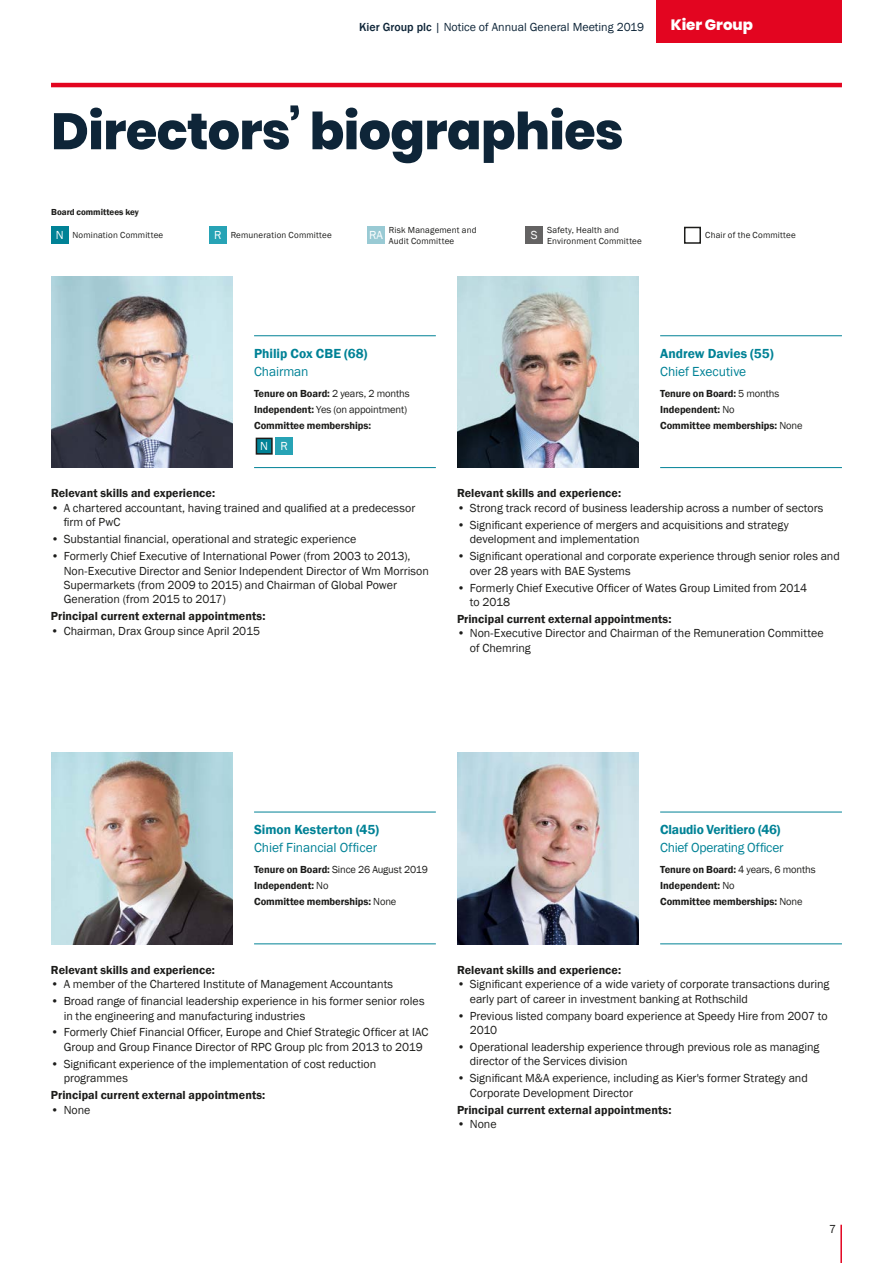
<style>
.page{position:relative;width:893px;height:1263px;background:#fff}
.page>*{position:absolute;margin:0;border:0;box-sizing:border-box;transform-origin:0 0}
.t1{font:800 51px "Poppins";letter-spacing:-.015em;color:#0e2538}
.t2{font:800 15px "Poppins";color:#fff}
.t3{font:600 13.5px "Franklin Gothic";color:#008296}
.t4{font:13.5px "Franklin Gothic";letter-spacing:-.005em;color:#008296}
.t5{font:12px/14.4px "Franklin Gothic";color:#1d1d1b}
.t6{font:600 12px "Franklin Gothic";letter-spacing:.005em;color:#1d1d1b}
.t7{font:12px "Franklin Gothic";color:#0e2538}
.t8{font:12px "Franklin Gothic";color:#fff}
.t9{font:600 10.5px/16px "Franklin Gothic";letter-spacing:-.005em;color:#1d1d1b}
.t10{font:9px/10.8px "Franklin Gothic";letter-spacing:.015em;color:#1d1d1b}
.t11{font:600 9px "Franklin Gothic";color:#1d1d1b}
.s1{font-weight:500}
.s2{font-size:12px;color:#fff}
.s3{font-weight:400}
</style>
<div class="page">
<hr style="left:840px;top:1225px;width:2px;height:38px;background:#e30520">
<div style="left:656px;top:0;width:186px;height:43px;background:#e30520"></div>
<hr style="left:51px;top:83px;width:791px;height:4px;background:#e30520">
<div style="left:256px;top:438px;width:16px;height:16px;background:#008296"></div>
<div style="left:256px;top:438px;width:17px;height:17px;border:2px solid #1d1d1b"></div>
<div style="left:275px;top:438px;width:18px;height:17px;background:#27a3b5"></div>
<img style="left:457px;top:276px;width:182px;height:192px">
<img style="left:51px;top:753px;width:182px;height:191px">
<img style="left:51px;top:276px;width:182px;height:191px">
<img style="left:457px;top:753px;width:182px;height:191px">
<hr style="left:254px;top:467px;width:182px;height:1px;background:#008296">
<hr style="left:254px;top:943px;width:182px;height:1px;background:#008296">
<hr style="left:660px;top:467px;width:182px;height:1px;background:#008296">
<hr style="left:660px;top:943px;width:182px;height:1px;background:#008296">
<hr style="left:254px;top:335px;width:182px;height:1px;background:#008296">
<hr style="left:254px;top:812px;width:182px;height:1px;background:#008296">
<hr style="left:660px;top:335px;width:182px;height:1px;background:#008296">
<hr style="left:660px;top:812px;width:182px;height:1px;background:#008296">
<div style="left:51px;top:227px;width:17px;height:17px;background:#008296"></div>
<div style="left:209px;top:227px;width:17px;height:17px;background:#27a3b5"></div>
<div style="left:368px;top:227px;width:17px;height:17px;background:#99cad4"></div>
<div style="left:526px;top:227px;width:17px;height:17px;background:#646363"></div>
<div style="left:684px;top:227px;width:17px;height:17px;border:2px solid #1d1d1b"></div>
<p class="t7" style="left:359px;top:19px;width:286px"><span class="s1">Kier Group plc</span> | Notice of Annual General Meeting 2019</p>
<p class="t2" style="left:671px;top:16px;width:84px">Kier Group</p>
<h1 class="t1" style="left:51px;top:102px;width:574px">Directors’ biographies</h1>
<p class="t11" style="left:51px;top:207px;width:89px">Board committees key</p>
<p class="t10" style="left:56px;top:230px;width:109px"><span class="s2">N</span> Nomination Committee</p>
<p class="t10" style="left:214px;top:230px;width:119px"><span class="s2">R</span> Remuneration Committee</p>
<p class="t8" style="left:369px;top:228px;width:15px">RA</p>
<p class="t10" style="left:389px;top:225px;width:89px">Risk Management and<br>Audit Committee</p>
<p class="t8" style="left:531px;top:228px;width:8px">S</p>
<p class="t10" style="left:547px;top:225px;width:96px">Safety, Health and<br>Environment Committee</p>
<p class="t10" style="left:705px;top:230px;width:92px">Chair of the Committee</p>
<p class="t3" style="left:254px;top:345px;width:115px">Philip Cox CBE (68)</p>
<p class="t4" style="left:254px;top:363px;width:56px">Chairman</p>
<p class="t9" style="left:254px;top:385px;width:157px">Tenure on Board: <span class="s3">2 years, 2 months<br></span>Independent: <span class="s3">Yes (on appointment)<br></span>Committee memberships:</p>
<p class="t8" style="left:260px;top:438px;width:29px">N R</p>
<p class="t6" style="left:51px;top:486px;width:166px">Relevant skills and experience:</p>
<p class="t5" style="left:64px;top:501px;width:353px;text-indent:-13px">• A chartered accountant, having trained and qualified at a predecessor firm of PwC</p>
<p class="t5" style="left:51px;top:532px;width:307px">• Substantial financial, operational and strategic experience</p>
<p class="t5" style="left:64px;top:549px;width:367px;text-indent:-13px">• Formerly Chief Executive of International Power (from 2003 to 2013), Non-Executive Director and Senior Independent Director of Wm Morrison Supermarkets (from 2009 to 2015) and Chairman of Global Power Generation (from 2015 to 2017)</p>
<p class="t6" style="left:51px;top:609px;width:216px">Principal current external appointments:</p>
<p class="t5" style="left:51px;top:624px;width:211px">• Chairman, Drax Group since April 2015</p>
<p class="t3" style="left:660px;top:345px;width:115px">Andrew Davies (55)</p>
<p class="t4" style="left:660px;top:363px;width:88px">Chief Executive</p>
<p class="t9" style="left:660px;top:385px;width:144px">Tenure on Board: <span class="s3">5 months<br></span>Independent: <span class="s3">No<br></span>Committee memberships: <span class="s3">None</span></p>
<p class="t6" style="left:457px;top:486px;width:166px">Relevant skills and experience:</p>
<p class="t5" style="left:457px;top:501px;width:368px">• Strong track record of business leadership across a number of sectors</p>
<p class="t5" style="left:470px;top:518px;width:320px;text-indent:-13px">• Significant experience of mergers and acquisitions and strategy development and implementation</p>
<p class="t5" style="left:470px;top:549px;width:372px;text-indent:-13px">• Significant operational and corporate experience through senior roles and over 28 years with BAE Systems</p>
<p class="t5" style="left:470px;top:581px;width:339px;text-indent:-13px">• Formerly Chief Executive Officer of Wates Group Limited from 2014 to 2018</p>
<p class="t6" style="left:457px;top:611px;width:216px">Principal current external appointments:</p>
<p class="t5" style="left:470px;top:626px;width:355px;text-indent:-13px">• Non-Executive Director and Chairman of the Remuneration Committee of Chemring</p>
<p class="t3" style="left:254px;top:821px;width:127px">Simon Kesterton (45)</p>
<p class="t4" style="left:254px;top:839px;width:125px">Chief Financial Officer</p>
<p class="t9" style="left:254px;top:862px;width:175px">Tenure on Board: <span class="s3">Since 26 August 2019<br></span>Independent: <span class="s3">No<br></span>Committee memberships: <span class="s3">None</span></p>
<p class="t6" style="left:51px;top:962px;width:166px">Relevant skills and experience:</p>
<p class="t5" style="left:51px;top:977px;width:344px">• A member of the Chartered Institute of Management Accountants</p>
<p class="t5" style="left:64px;top:994px;width:362px;text-indent:-13px">• Broad range of financial leadership experience in his former senior roles in the engineering and manufacturing industries</p>
<p class="t5" style="left:51px;top:1025px;width:379px;text-align:center">• Formerly Chief Financial Officer, Europe and Chief Strategic Officer at IAC<br>Group and Group Finance Director of RPC Group plc from 2013 to 2019</p>
<p class="t5" style="left:64px;top:1057px;width:314px;text-indent:-13px">• Significant experience of the implementation of cost reduction programmes</p>
<p class="t6" style="left:51px;top:1088px;width:216px">Principal current external appointments:</p>
<p class="t5" style="left:51px;top:1102px;width:41px">• None</p>
<p class="t3" style="left:660px;top:821px;width:122px">Claudio Veritiero (46)</p>
<p class="t4" style="left:660px;top:839px;width:125px">Chief Operating Officer</p>
<p class="t9" style="left:660px;top:862px;width:157px">Tenure on Board: <span class="s3">4 years, 6 months<br></span>Independent: <span class="s3">No<br></span>Committee memberships: <span class="s3">None</span></p>
<p class="t6" style="left:457px;top:962px;width:166px">Relevant skills and experience:</p>
<p class="t5" style="left:470px;top:977px;width:361px;text-indent:-13px">• Significant experience of a wide variety of corporate transactions during early part of career in investment banking at Rothschild</p>
<p class="t5" style="left:470px;top:1008px;width:359px;text-indent:-13px">• Previous listed company board experience at Speedy Hire from 2007 to<br>2010</p>
<p class="t5" style="left:470px;top:1040px;width:351px;text-indent:-13px">• Operational leadership experience through previous role as managing director of the Services division</p>
<p class="t5" style="left:470px;top:1071px;width:340px;text-indent:-13px">• Significant M&amp;A experience, including as Kier's former Strategy and<br>Corporate Development Director</p>
<p class="t6" style="left:457px;top:1102px;width:216px">Principal current external appointments:</p>
<p class="t5" style="left:457px;top:1117px;width:41px">• None</p>
<p class="t5" style="left:829px;top:1222px;width:9px">7</p>
</div>
